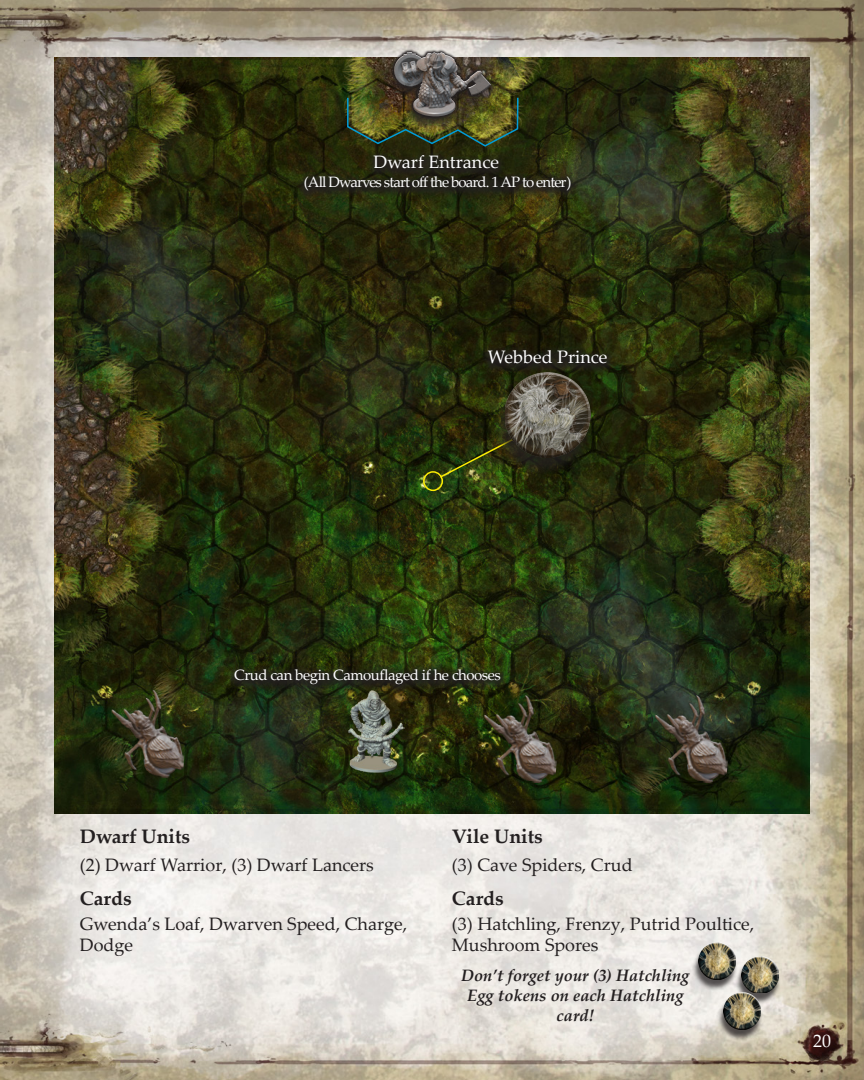
<style>
.page{position:relative;width:864px;height:1080px;background:#fff}
.page>*{position:absolute;margin:0;border:0;box-sizing:border-box;transform-origin:0 0}
.H1_WHITE{font:700 19.5px "Palatino Linotype";color:#231f20}
.H1_WHITE-2{font:18px/21.6px "Palatino Linotype";color:#231f20}
.H1_WHITE-3{font:18px "Palatino Linotype";color:#fff}
.H1_WHITE-4{font:italic 700 16.5px/19.8px "Palatino Linotype";color:#231f20;text-align:center}
.H1_WHITE-5{font:15px "Palatino Linotype";letter-spacing:-.06em;color:#fff}
.H1_WHITE-6{font:15px "Palatino Linotype";letter-spacing:-.03em;color:#fff}
</style>
<div class="page">
<img style="left:0;top:0;width:864px;height:1080px">
<img style="left:54px;top:57px;width:756px;height:756px">
<img style="left:107px;top:687px;width:82px;height:92px">
<img style="left:651px;top:692px;width:81px;height:92px">
<img style="left:347px;top:695px;width:58px;height:77px">
<img style="left:480px;top:692px;width:81px;height:92px">
<div style="left:384px;top:52px;width:111px;height:81px;background:#231f20;opacity:.75"></div>
<svg style="left:391px;top:49px;width:103px;height:47px"></svg>
<img style="left:393px;top:48px;width:99px;height:48px">
<div style="left:394px;top:52px;width:97px;height:65px;background:#231f20;opacity:.75"></div>
<div style="left:443px;top:436px;width:100px;height:59px;background:#231f20;opacity:.75"></div>
<svg style="left:438px;top:431px;width:89px;height:48px;background:#303a0c"></svg>
<div style="left:426px;top:474px;width:36px;height:36px;background:#231f20;opacity:.75"></div>
<div style="left:423px;top:471px;width:20px;height:20px;border:2px solid #fcec03;border-radius:50%"></div>
<div style="left:493px;top:376px;width:101px;height:101px;background:#231f20;opacity:.75"></div>
<div style="left:504px;top:371px;width:87px;height:67px;background:#fff;opacity:.73"></div>
<svg style="left:504px;top:387px;width:87px;height:71px;background:#605b4e"></svg>
<div style="left:480px;top:344px;width:136px;height:30px;background:#231f20;opacity:.81"></div>
<div style="left:365px;top:149px;width:142px;height:30px;background:#231f20"></div>
<div style="left:349px;top:101px;width:188px;height:63px;background:#231f20;opacity:.75"></div>
<img style="left:346px;top:96px;width:173px;height:52px">
<div style="left:296px;top:170px;width:283px;height:31px;background:#231f20;opacity:.81"></div>
<div style="left:226px;top:663px;width:283px;height:32px;background:#231f20;opacity:.81"></div>
<div style="left:692px;top:945px;width:46px;height:46px;background:#231f20;opacity:.75"></div>
<svg style="left:698px;top:942px;width:38px;height:6px"></svg>
<svg style="left:698px;top:948px;width:38px;height:33px"></svg>
<div style="left:735px;top:959px;width:45px;height:45px;background:#231f20;opacity:.75"></div>
<svg style="left:741px;top:955px;width:38px;height:8px"></svg>
<svg style="left:741px;top:963px;width:38px;height:31px"></svg>
<div style="left:718px;top:996px;width:45px;height:45px;background:#231f20;opacity:.75"></div>
<svg style="left:724px;top:991px;width:37px;height:8px"></svg>
<svg style="left:724px;top:999px;width:37px;height:31px"></svg>
<p class="H1_WHITE-3" style="left:373px;top:149px;width:127px">Dwarf Entrance</p>
<p class="H1_WHITE-5" style="left:304px;top:172px;width:269px">(All Dwarves start off the board. 1 AP to enter)</p>
<p class="H1_WHITE-3" style="left:488px;top:344px;width:121px">Webbed Prince</p>
<p class="H1_WHITE-6" style="left:234px;top:665px;width:268px">Crud can begin Camouflaged if he chooses</p>
<p class="H1_WHITE" style="left:80px;top:823px;width:112px">Dwarf Units</p>
<p class="H1_WHITE-2" style="left:80px;top:853px;width:296px">(2) Dwarf Warrior, (3) Dwarf Lancers</p>
<p class="H1_WHITE" style="left:80px;top:885px;width:53px">Cards</p>
<p class="H1_WHITE-2" style="left:80px;top:912px;width:329px">Gwenda’s Loaf, Dwarven Speed, Charge,<br>Dodge</p>
<p class="H1_WHITE" style="left:452px;top:823px;width:93px">Vile Units</p>
<p class="H1_WHITE-2" style="left:452px;top:853px;width:182px">(3) Cave Spiders, Crud</p>
<p class="H1_WHITE" style="left:452px;top:885px;width:53px">Cards</p>
<p class="H1_WHITE-2" style="left:452px;top:912px;width:304px">(3) Hatchling, Frenzy, Putrid Poultice,<br>Mushroom Spores</p>
<p class="H1_WHITE-4" style="left:461px;top:965px;width:230px">Don’t forget your (3) Hatchling<br>Egg tokens on each Hatchling card!</p>
<p class="H1_WHITE-3" style="left:813px;top:1028px;width:19px">20</p>
</div>
